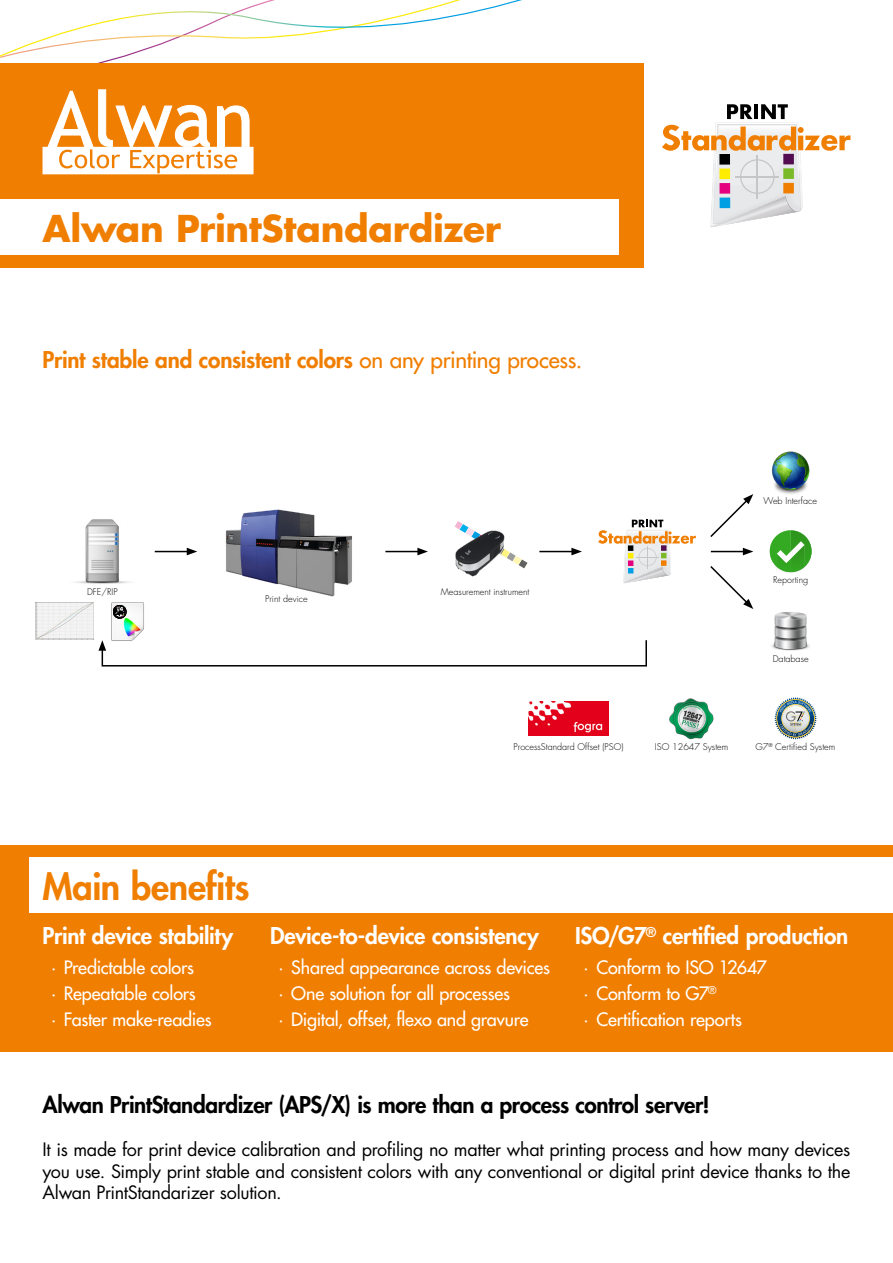
<style>
.page{position:relative;width:893px;height:1263px;background:#fff}
.page>*{position:absolute;margin:0;border:0;box-sizing:border-box;transform-origin:0 0}
.t1{font:700 36px "Futura Std";letter-spacing:-.01em;color:#f07e00}
.t2{font:800 36px "Futura Std";letter-spacing:-.005em;color:#f07e00}
.t3{font:800 22.5px "Futura Std";letter-spacing:-.01em;color:#fff}
.t4{font:800 22.5px "Futura Std";letter-spacing:-.015em;color:#000}
.t5{font:800 22.5px "Futura Std";letter-spacing:-.01em;color:#f07e00}
.t6{font:18px/21.6px "Futura Std";letter-spacing:-.02em;color:#000;text-align:justify}
.t7{font:500 18px/25.8px "Futura Std";letter-spacing:-.01em;color:#fff}
.t8{font:300 9px "Futura Std";color:#000}
.s1{font-weight:500}
</style>
<div class="page">
<div style="left:0;top:845px;width:893px;height:207px;background:#f07e00"></div>
<svg style="left:662px;top:104px;width:188px;height:123px"></svg>
<div style="left:30px;top:858px;width:863px;height:55px;background:#fff"></div>
<svg style="left:98px;top:640px;width:549px;height:27px"></svg>
<img style="left:771px;top:451px;width:39px;height:43px">
<img style="left:771px;top:612px;width:39px;height:39px">
<img style="left:528px;top:701px;width:81px;height:34px">
<img style="left:75px;top:519px;width:55px;height:65px">
<img style="left:36px;top:602px;width:57px;height:37px">
<img style="left:107px;top:602px;width:42px;height:40px">
<svg style="left:113px;top:605px;width:13px;height:13px"></svg>
<div style="left:113px;top:605px;width:13px;height:13px;border:1px solid #000;border-radius:50%"></div>
<img style="left:225px;top:509px;width:127px;height:88px">
<svg style="left:598px;top:520px;width:98px;height:63px"></svg>
<hr style="left:155px;top:551px;width:34px;height:1px;background:#000">
<svg style="left:187px;top:548px;width:10px;height:7px"></svg>
<hr style="left:385px;top:551px;width:35px;height:1px;background:#000">
<svg style="left:417px;top:548px;width:11px;height:7px"></svg>
<hr style="left:539px;top:551px;width:35px;height:1px;background:#000">
<svg style="left:571px;top:548px;width:11px;height:7px"></svg>
<hr style="left:711px;top:551px;width:34px;height:1px;background:#000">
<svg style="left:743px;top:548px;width:10px;height:7px"></svg>
<svg style="left:710px;top:494px;width:43px;height:43px"></svg>
<svg style="left:710px;top:566px;width:43px;height:43px"></svg>
<img style="left:669px;top:698px;width:45px;height:42px">
<svg style="left:774px;top:697px;width:43px;height:43px"></svg>
<svg style="left:770px;top:530px;width:42px;height:43px"></svg>
<svg style="left:455px;top:521px;width:73px;height:48px"></svg>
<img style="left:455px;top:528px;width:54px;height:49px">
<svg style="left:0;top:0;width:632px;height:64px"></svg>
<div style="left:0;top:64px;width:644px;height:204px;background:#f07e00"></div>
<div style="left:0;top:200px;width:618px;height:55px;background:#fff"></div>
<svg style="left:43px;top:89px;width:211px;height:85px"></svg>
<h1 class="t1" style="left:43px;top:205px;width:460px">Alwan PrintStandardizer</h1>
<p class="t5" style="left:43px;top:346px;width:541px">Print stable and consistent colors <span class="s1">on any printing process.</span></p>
<p class="t8" style="left:87px;top:586px;width:32px">DFE/RIP</p>
<p class="t8" style="left:265px;top:594px;width:44px">Print device</p>
<p class="t8" style="left:441px;top:586px;width:90px">Measurement instrument</p>
<p class="t8" style="left:764px;top:496px;width:55px">Web Interface</p>
<p class="t8" style="left:773px;top:574px;width:37px">Reporting</p>
<p class="t8" style="left:773px;top:653px;width:37px">Database</p>
<p class="t8" style="left:514px;top:741px;width:111px">ProcessStandard Offset (PSO)</p>
<p class="t8" style="left:655px;top:741px;width:75px">ISO 12647 System</p>
<p class="t8" style="left:755px;top:741px;width:81px">G7<sup>®</sup> Certified System</p>
<h1 class="t2" style="left:43px;top:864px;width:208px">Main benefits</h1>
<p class="t3" style="left:43px;top:922px;width:192px">Print device stability</p>
<p class="t7" style="left:51px;top:955px;width:162px">∙ Predictable colors<br>∙ Repeatable colors<br>∙ Faster make-readies</p>
<p class="t3" style="left:270px;top:922px;width:270px">Device-to-device consistency</p>
<p class="t7" style="left:278px;top:955px;width:273px">∙ Shared appearance across devices ∙ One solution for all processes<br>∙ Digital, offset, flexo and gravure</p>
<p class="t3" style="left:575px;top:922px;width:275px">ISO/G7<sup>®</sup> certified production</p>
<p class="t7" style="left:584px;top:955px;width:185px">∙ Conform to ISO 12647 ∙ Conform to G7<sup>®<br></sup>∙ Certification reports</p>
<p class="t4" style="left:43px;top:1090px;width:669px">Alwan PrintStandardizer (APS/X) is more than a process control server!</p>
<p class="t6" style="left:43px;top:1139px;width:809px">It is made for print device calibration and profiling no matter what printing process and how many devices you use. Simply print stable and consistent colors with any conventional or digital print device thanks to the Alwan PrintStandarizer solution.</p>
</div>
